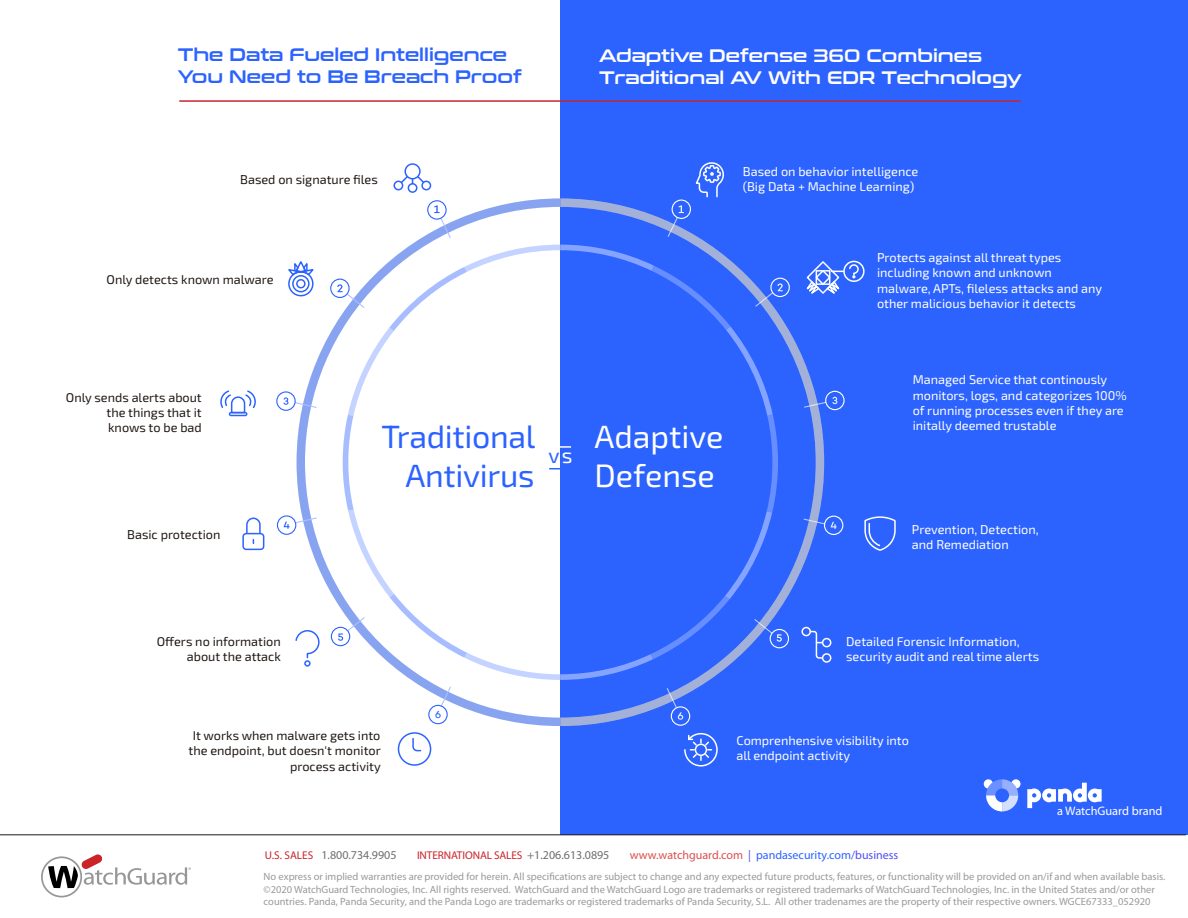
<style>
.page{position:relative;width:1188px;height:918px;background:#fff}
.page>*{position:absolute;margin:0;border:0;box-sizing:border-box;transform-origin:0 0}
.t1{font:32.25px/38.5px "Exo 2";letter-spacing:-.01em;color:#2c63ff;text-align:right}
.t2{font:32.25px/38.5px "Exo 2";color:#fff}
.t3{font:21px "Exo 2";color:#2c63ff}
.t4{font:18px/21.6px "Conthrax Sb";color:#fff}
.t5{font:18px/21.6px "Conthrax Sb";color:#2c63ff}
.t6{font:12.75px/15.1px "Exo 2";color:#fff}
.t7{font:12.75px/15.1px "Exo 2";color:#211915;text-align:right}
.t8{font:12.3px "Myriad Pro";color:#fff}
.t9{font:12px "Myriad Pro";color:#dd4e4e}
.t10{font:12px "Myriad Pro";color:#6d6e70}
.t11{font:11.25px "Myriad Pro";letter-spacing:-.01em;color:#cb2228}
.t12{font:10.5px/12.6px "Myriad Pro";color:#9a999e}
.s1{color:#fff}
.s2{font-size:11.25px;color:#cb2228}
.s3{font-size:12px;color:#6d6e70}
.s4{color:#4e4efa}
.s5{color:#2c63ff}
</style>
<div class="page">
<div style="left:560px;top:0;width:628px;height:834px;background:#2c63ff"></div>
<svg style="left:297px;top:198px;width:263px;height:527px"></svg>
<svg style="left:560px;top:198px;width:261px;height:355px"></svg>
<svg style="left:808px;top:627px;width:23px;height:36px"></svg>
<div style="left:843px;top:261px;width:22px;height:21px;border:2px solid #fff;border-radius:50%"></div>
<svg style="left:802px;top:260px;width:58px;height:38px"></svg>
<svg style="left:684px;top:733px;width:34px;height:34px"></svg>
<svg style="left:412px;top:737px;width:10px;height:15px"></svg>
<div style="left:398px;top:732px;width:33px;height:34px;border:2px solid #2c63ff;border-radius:50%"></div>
<div style="left:288px;top:271px;width:26px;height:25px;border:2px solid #2c63ff;border-radius:50%"></div>
<svg style="left:288px;top:258px;width:29px;height:19px"></svg>
<div style="left:292px;top:275px;width:18px;height:17px;border:2px solid #2c63ff;border-radius:50%"></div>
<div style="left:296px;top:279px;width:10px;height:9px;border:2px solid #2c63ff;border-radius:50%"></div>
<svg style="left:295px;top:629px;width:25px;height:30px"></svg>
<div style="left:304px;top:660px;width:7px;height:7px;border:2px solid #2c63ff;border-radius:50%"></div>
<div style="left:229px;top:412px;width:18px;height:4px;border:2px solid #2c63ff"></div>
<svg style="left:221px;top:390px;width:35px;height:24px"></svg>
<div style="left:404px;top:163px;width:17px;height:16px;border:2px solid #2c63ff;border-radius:50%"></div>
<div style="left:393px;top:181px;width:10px;height:9px;border:2px solid #2c63ff;border-radius:50%"></div>
<div style="left:421px;top:181px;width:10px;height:9px;border:2px solid #2c63ff;border-radius:50%"></div>
<div style="left:408px;top:183px;width:9px;height:10px;border:2px solid #2c63ff;border-radius:50%"></div>
<svg style="left:399px;top:174px;width:27px;height:10px"></svg>
<div style="left:242px;top:533px;width:22px;height:17px;border:2px solid #2c63ff;border-radius:3px"></div>
<svg style="left:245px;top:517px;width:16px;height:17px"></svg>
<svg style="left:864px;top:516px;width:32px;height:35px"></svg>
<svg style="left:41px;top:854px;width:150px;height:43px"></svg>
<hr style="left:0;top:834px;width:1186px;height:1px;background:#211915">
<svg style="left:808px;top:402px;width:18px;height:6px"></svg>
<svg style="left:284px;top:517px;width:34px;height:12px"></svg>
<div style="left:277px;top:515px;width:19px;height:20px;border:1px solid #2c63ff;border-radius:50%"></div>
<div style="left:330px;top:279px;width:20px;height:19px;border:1px solid #2c63ff;border-radius:50%"></div>
<svg style="left:427px;top:199px;width:25px;height:40px"></svg>
<svg style="left:283px;top:397px;width:35px;height:12px"></svg>
<div style="left:276px;top:391px;width:20px;height:20px;border:1px solid #2c63ff;border-radius:50%"></div>
<div style="left:770px;top:278px;width:20px;height:19px;border:1px solid #fff;border-radius:50%"></div>
<svg style="left:668px;top:162px;width:57px;height:75px"></svg>
<svg style="left:832px;top:397px;width:5px;height:7px"></svg>
<div style="left:825px;top:391px;width:20px;height:19px;border:1px solid #fff;border-radius:50%"></div>
<div style="left:331px;top:627px;width:19px;height:19px;border:1px solid #2c63ff;border-radius:50%"></div>
<svg style="left:337px;top:245px;width:446px;height:475px"></svg>
<div style="left:428px;top:705px;width:20px;height:19px;border:1px solid #2c63ff;border-radius:50%"></div>
<hr style="left:595px;top:208px;width:1px;height:544px;background:#9a378a">
<svg style="left:329px;top:419px;width:515px;height:122px"></svg>
<svg style="left:382px;top:310px;width:426px;height:340px"></svg>
<svg style="left:476px;top:235px;width:238px;height:490px"></svg>
<svg style="left:984px;top:779px;width:37px;height:32px"></svg>
<svg style="left:1027px;top:783px;width:75px;height:25px"></svg>
<hr style="left:179px;top:100px;width:842px;height:2px;background:#cb2428">
<h3 class="t5" style="left:178px;top:43px;width:346px">The Data Fueled Intelligence<br>You Need to Be Breach Proof</h3>
<h3 class="t4" style="left:599px;top:44px;width:424px">Adaptive Defense 360 Combines<br>Traditional AV With EDR Technology</h3>
<p class="t7" style="left:240px;top:171px;width:139px">Based on signature files</p>
<p class="t7" style="left:107px;top:271px;width:168px">Only detects known malware</p>
<p class="t6" style="left:743px;top:163px;width:177px">Based on behavior intelligence (Big Data + Machine Learning)</p>
<p class="t6" style="left:877px;top:250px;width:227px">Protects against all threat types including known and unknown malware, APTs, fileless attacks and any other malicious behavior it detects</p>
<p class="t7" style="left:107px;top:389px;width:97px;text-align:justify;text-indent:-41px">Only sends alerts about the things that it knows to be bad</p>
<p class="t7" style="left:127px;top:526px;width:95px">Basic protection</p>
<h1 class="t1" style="left:381px;top:416px;width:155px">Traditional<br>Antivirus</h1>
<h2 class="t3" style="left:549px;top:441px;width:25px">v<span class="s1">s</span></h2>
<h1 class="t2" style="left:594px;top:416px;width:131px">Adaptive<br>Defense</h1>
<p class="t6" style="left:913px;top:372px;width:216px">Managed Service that continously monitors, logs, and categorizes 100% of running processes even if they are initally deemed trustable</p>
<p class="t6" style="left:912px;top:522px;width:128px">Prevention, Detection, and Remediation</p>
<p class="t7" style="left:157px;top:633px;width:126px">Offers no information about the attack</p>
<p class="t7" style="left:189px;top:728px;width:194px">It works when malware gets into the endpoint, but doesn't monitor process activity</p>
<p class="t6" style="left:846px;top:633px;width:194px">Detailed Forensic Information, security audit and real time alerts</p>
<p class="t6" style="left:736px;top:732px;width:174px">Comprenhensive visibility into all endpoint activity</p>
<p class="t8" style="left:1057px;top:805px;width:107px">a WatchGuard brand</p>
<p class="t10" style="left:265px;top:849px;width:133px"><span class="s2">U.S. SALES</span> 1.800.734.9905</p>
<p class="t11" style="left:417px;top:849px;width:194px">INTERNATIONAL SALES <span class="s3">+1.206.613.0895</span></p>
<p class="t9" style="left:630px;top:849px;width:270px">www.watchguard.com <span class="s4">|</span> <span class="s5">pandasecurity.com</span><span class="s4">/business</span></p>
<p class="t12" style="left:264px;top:871px;width:903px">No express or implied warranties are provided for herein. All specifications are subject to change and any expected future products, features, or functionality will be provided on an/if and when available basis. ©2020 WatchGuard Technologies, Inc. All rights reserved. WatchGuard and the WatchGuard Logo are trademarks or registered trademarks of WatchGuard Technologies, Inc. in the United States and/or other countries. Panda, Panda Security, and the Panda Logo are trademarks or registered trademarks of Panda Security, S.L. All other tradenames are the property of their respective owners. WGCE67333_052920</p>
</div>
